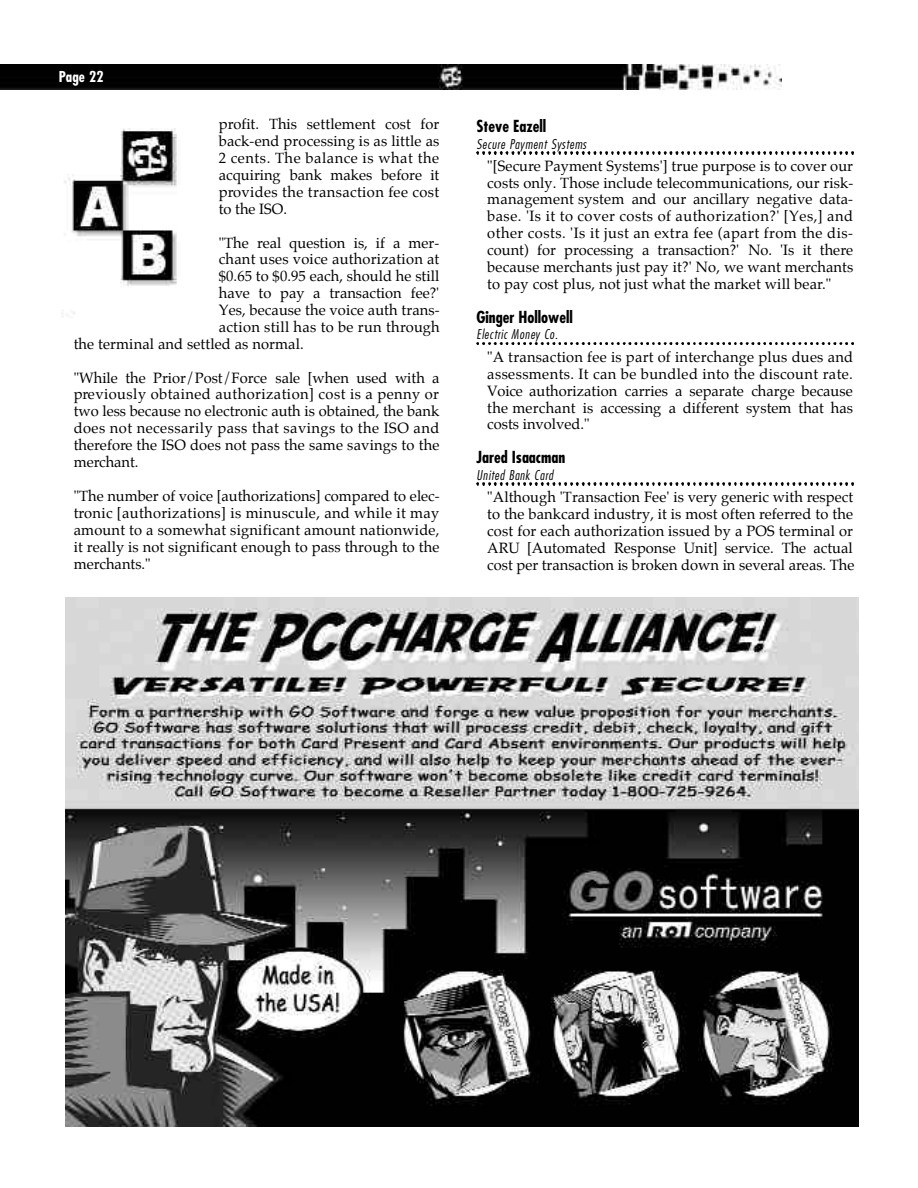
<style>
.page{position:relative;width:918px;height:1188px;background:#fff}
.page>*{position:absolute;margin:0;border:0;box-sizing:border-box;transform-origin:0 0}
.t1{font:700 condensed 16.2px "Futura";color:#000}
.t2{font:14.7px/17px "Palatino";letter-spacing:.005em;color:#000;text-align:justify}
.t3{font:700 condensed 14.7px "Futura";color:#fff}
.t4{font:italic 300 condensed 13.2px "Futura";letter-spacing:.05em;color:#000}
</style>
<div class="page">
<img style="left:66px;top:597px;width:793px;height:529px">
<img style="left:476px;top:151px;width:377px;height:3px">
<img style="left:476px;top:342px;width:377px;height:3px">
<img style="left:476px;top:483px;width:377px;height:3px">
<div style="left:0;top:64px;width:872px;height:28px;background:linear-gradient(to right,#fff,#fff)"></div>
<img style="left:0;top:64px;width:781px;height:25px">
<img style="left:62px;top:128px;width:115px;height:189px">
<p class="t3" style="left:59px;top:70px;width:46px">Page 2 2</p>
<p class="t2" style="left:219px;top:117px;width:222px">p rofit. This settlement cost for back-end processing is as little as 2 cents. The balance is what the acquiring bank makes before it p rovides the transaction fee cost to the ISO.</p>
<p class="t2" style="left:219px;top:235px;width:222px">"The real question is, if a mer-</p>
<p class="t2" style="left:219px;top:252px;width:222px">chant uses voice authorization at</p>
<p class="t2" style="left:219px;top:269px;width:222px">$0.65 to $0.95 each, should he still</p>
<p class="t2" style="left:219px;top:286px;width:222px">have to pay a transaction fee?'</p>
<p class="t2" style="left:219px;top:303px;width:222px">Yes, because the voice auth trans-</p>
<p class="t2" style="left:219px;top:319px;width:222px">action still has to be run thro u g h</p>
<p class="t2" style="left:74px;top:336px;width:232px">the terminal and settled as normal.</p>
<p class="t2" style="left:74px;top:370px;width:367px">"While the Prior/Post/Force sale [when used with a p reviously obtained authorization] cost is a penny or two less because no electronic auth is obtained, the bank does not necessarily pass that savings to the ISO and t h e re f o re the ISO does not pass the same savings to the m e rchant.</p>
<p class="t2" style="left:74px;top:489px;width:368px">"The number of voice [authorizations] compared to elec&shy;t ronic [authorizations] is minuscule, and while it may amount to a somewhat significant amount nationwide, it really is not significant enough to pass through to the m e rc h a n t s . "</p>
<p class="t1" style="left:476px;top:119px;width:71px">Steve Eazell</p>
<p class="t4" style="left:476px;top:138px;width:111px">S e c u re Payment Systems</p>
<p class="t2" style="left:487px;top:158px;width:367px">" [ S e c u re Payment Systems'] true purpose is to cover our costs only. Those include telecommunications, our risk&shy;management system and our ancillary negative data&shy;base. 'Is it to cover costs of authorization?' [Yes,] and other costs. 'Is it just an extra fee (apart from the dis&shy;count) for processing a transaction?' No. 'Is it there because merchants just pay it?' No, we want merc h a n t s to pay cost plus, not just what the market will bear. "</p>
<p class="t1" style="left:476px;top:309px;width:98px">Ginger Hollowell</p>
<p class="t4" style="left:476px;top:329px;width:83px">Electric Money Co.</p>
<p class="t2" style="left:487px;top:349px;width:367px">" A transaction fee is part of interchange plus dues and assessments. It can be bundled into the discount rate.<br>Voice authorization carries a separate charge because the merchant is accessing a diff e rent system that has costs involved."</p>
<p class="t1" style="left:476px;top:450px;width:90px">Jared Isaacman</p>
<p class="t4" style="left:476px;top:469px;width:78px">United Bank Card</p>
<p class="t2" style="left:487px;top:490px;width:369px;text-align:left">"Although 'Transaction Fee' is very generic with re s p e c t to the bankcard industry, it is most often re f e r red to the cost for each authorization issued by a POS terminal or ARU [Automated Response Unit] service. The actual cost per transaction is broken down in several areas. The</p>
</div>
